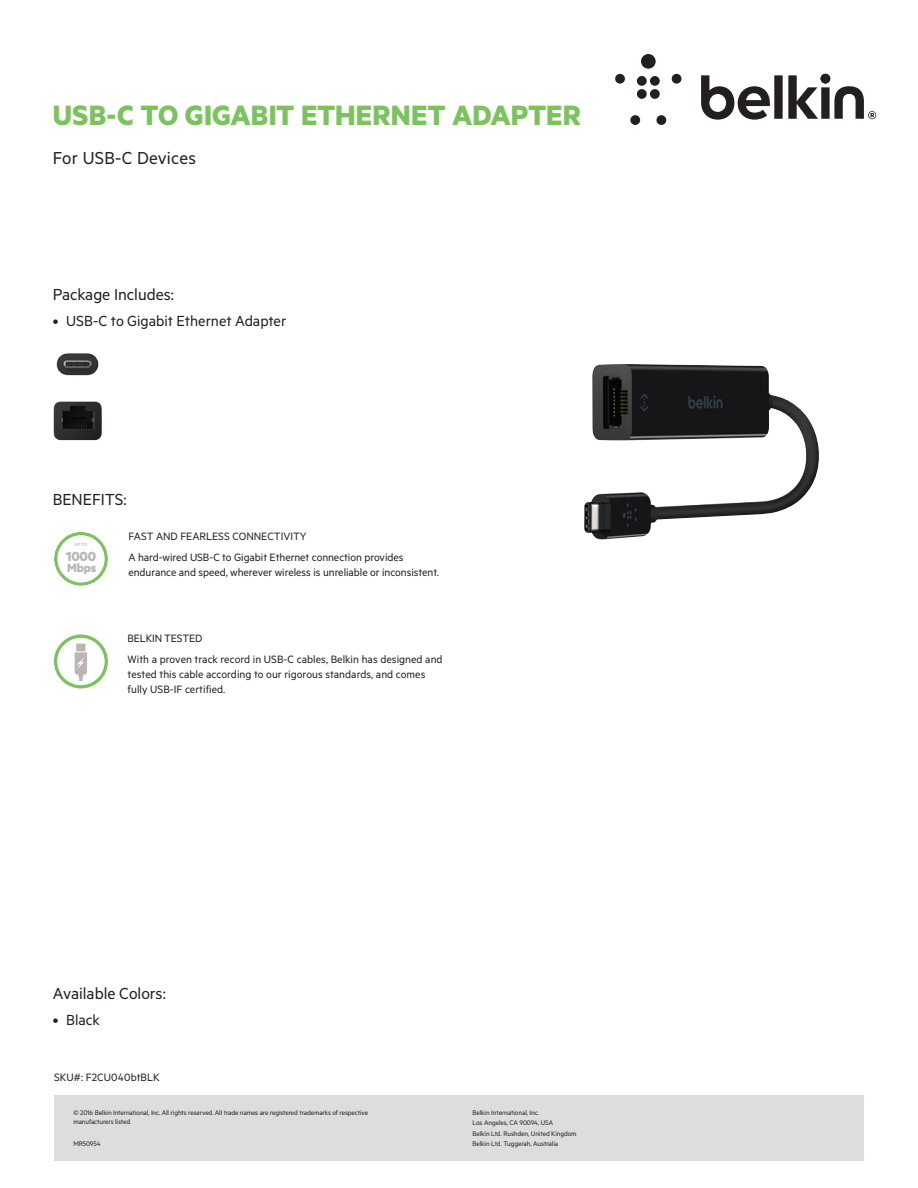
<style>
.page{position:relative;width:918px;height:1188px;background:#fff}
.page>*{position:absolute;margin:0;border:0;box-sizing:border-box;transform-origin:0 0}
.t1{font:700 31.5px "Metric";letter-spacing:-.005em;color:#7bc35c}
.t2{font:19.5px "Metric";letter-spacing:.01em;color:#231f20}
.t3{font:18px "Metric";color:#231f20}
.t4{font:16.5px "Metric";color:#231f20}
.t5{font:700 15px "Metric";color:#bab5b4}
.t6{font:700 13.5px "Metric";color:#bab5b4}
.t7{font:12px/21px "Metric";color:#231f20}
.t8{font:7.5px/10.5px "Metric";letter-spacing:-.015em;color:#231f20}
.t9{font:500 5.1px "Metric";color:#bab5b4}
</style>
<div class="page">
<div style="left:54px;top:1095px;width:810px;height:66px;background:#dedddc"></div>
<img style="left:584px;top:364px;width:235px;height:176px">
<svg style="left:54px;top:532px;width:54px;height:54px"></svg>
<img style="left:53px;top:401px;width:49px;height:40px">
<img style="left:56px;top:353px;width:43px;height:23px">
<svg style="left:54px;top:634px;width:54px;height:54px"></svg>
<svg style="left:615px;top:54px;width:261px;height:71px"></svg>
<h1 class="t1" style="left:53px;top:96px;width:530px">USB-C TO GIGABIT ETHERNET ADAPTER</h1>
<h2 class="t2" style="left:53px;top:147px;width:145px">For USB-C Devices</h2>
<h3 class="t3" style="left:53px;top:284px;width:123px">Package Includes:</h3>
<h3 class="t4" style="left:53px;top:312px;width:235px">• USB-C to Gigabit Ethernet Adapter</h3>
<h3 class="t3" style="left:53px;top:489px;width:76px">BENEFITS:</h3>
<p class="t9" style="left:75px;top:541px;width:14px">UP TO</p>
<p class="t5" style="left:66px;top:547px;width:32px">1000</p>
<p class="t6" style="left:67px;top:560px;width:31px">Mbps</p>
<p class="t7" style="left:128px;top:525px;width:277px">FAST AND FEARLESS CONNECTIVITY<br>A hard-wired USB-C to Gigabit Ethernet connection provides</p>
<p class="t7" style="left:128px;top:561px;width:312px">endurance and speed, wherever wireless is unreliable or inconsistent.</p>
<p class="t7" style="left:128px;top:628px;width:317px">BELKIN TESTED<br>With a proven track record in USB-C cables, Belkin has designed and</p>
<p class="t7" style="left:128px;top:667px;width:299px;line-height:15px">tested this cable according to our rigorous standards, and comes fully USB-IF certified.</p>
<h3 class="t3" style="left:53px;top:983px;width:115px">Available Colors:</h3>
<h3 class="t4" style="left:53px;top:1010px;width:49px">• Black</h3>
<p class="t7" style="left:54px;top:1067px;width:107px">SKU#: F2CU040btBLK</p>
<p class="t8" style="left:73px;top:1108px;width:296px;line-height:9px">© 2016 Belkin International, Inc. All rights reserved. All trade names are registered trademarks of respective manufacturers listed.</p>
<p class="t8" style="left:73px;top:1139px;width:29px">MR50954</p>
<p class="t8" style="left:472px;top:1107px;width:106px">Belkin International, Inc.<br>Los Angeles, CA 90094, USA<br>Belkin Ltd. Rushden, United Kingdom<br>Belkin Ltd. Tuggerah, Australia</p>
</div>
